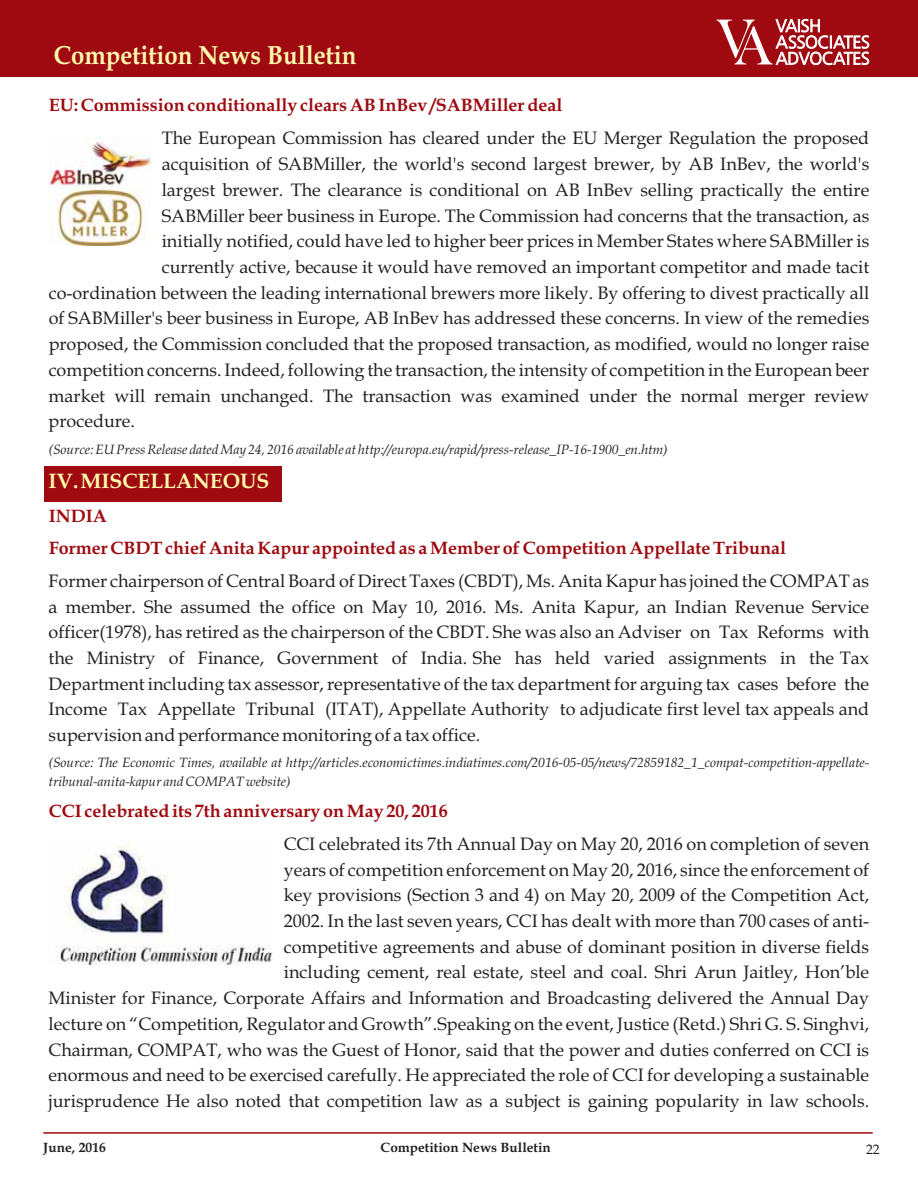
<style>
.page{position:relative;width:918px;height:1188px;background:#fff}
.page>*{position:absolute;margin:0;border:0;box-sizing:border-box;transform-origin:0 0}
.t1{font:700 26.25px "Book Antiqua";color:#fff9ae;scale:.91 1}
.t2{font:700 21px "Book Antiqua";color:#fff9ae}
.t3{font:18px/25.7px "Book Antiqua";color:#231f20;text-align:justify}
.t4{font:700 18px/32.1px "Book Antiqua";color:#9e0a0f}
.t5{font:italic 13.5px/18.6px "Book Antiqua";color:#231f20}
.t6{font:700 13.5px "Book Antiqua";color:#231f20}
.t7{font:13.5px "Book Antiqua";color:#231f20}
</style>
<div class="page">
<div style="left:44px;top:466px;width:237px;height:36px;background:#9e0a0f"></div>
<div style="left:0;top:0;width:918px;height:77px;background:#9e0a0f"></div>
<hr style="left:43px;top:1132px;width:830px;height:2px;background:#9e0a0f">
<svg style="left:716px;top:19px;width:153px;height:46px"></svg>
<img style="left:50px;top:136px;width:101px;height:109px">
<img style="left:56px;top:845px;width:217px;height:120px">
<h1 class="t1" style="left:54px;top:45px;width:334px">Competition News Bulletin</h1>
<p class="t4" style="left:49px;top:91px;width:515px">EU: Commission conditionally clears AB InBev /SABMiller deal</p>
<p class="t3" style="left:162px;top:128px;width:709px">The European Commission has cleared under the EU Merger Regulation the proposed</p>
<p class="t3" style="left:162px;top:153px;width:709px">acquisition of SABMiller, the world's second largest brewer, by AB InBev, the world's</p>
<p class="t3" style="left:162px;top:179px;width:709px">largest brewer. The clearance is conditional on AB InBev selling practically the entire</p>
<p class="t3" style="left:162px;top:205px;width:709px">SABMiller beer business in Europe. The Commission had concerns that the transaction, as</p>
<p class="t3" style="left:162px;top:230px;width:709px">initially notified, could have led to higher beer prices in Member States where SABMiller is</p>
<p class="t3" style="left:162px;top:256px;width:709px">currently active, because it would have removed an important competitor and made tacit</p>
<p class="t3" style="left:49px;top:282px;width:822px">co-ordination between the leading international brewers more likely. By offering to divest practically all</p>
<p class="t3" style="left:49px;top:308px;width:822px">of SABMiller's beer business in Europe, AB InBev has addressed these concerns. In view of the remedies</p>
<p class="t3" style="left:49px;top:333px;width:822px">proposed, the Commission concluded that the proposed transaction, as modified, would no longer raise</p>
<p class="t3" style="left:49px;top:359px;width:822px">competition concerns. Indeed, following the transaction, the intensity of competition in the European beer</p>
<p class="t3" style="left:49px;top:385px;width:822px">market will remain unchanged. The transaction was examined under the normal merger review</p>
<p class="t3" style="left:49px;top:410px;width:88px">procedure.</p>
<p class="t5" style="left:49px;top:441px;width:621px">(Source: EU Press Release dated May 24, 2016 available at http://europa.eu/rapid/press-release_IP-16-1900_en.htm)</p>
<p class="t2" style="left:49px;top:473px;width:222px">IV.MISCELLANEOUS</p>
<p class="t4" style="left:49px;top:501px;width:739px">INDIA<br>Former CBDT chief Anita Kapur appointed as a Member of Competition Appellate Tribunal</p>
<p class="t3" style="left:49px;top:570px;width:822px">Former chairperson of Central Board of Direct Taxes (CBDT), Ms. Anita Kapur has joined the COMPAT as a member. She assumed the office on May 10, 2016. Ms. Anita Kapur, an Indian Revenue Service officer(1978), has retired as the chairperson of the CBDT. She was also an Adviser on Tax Reforms with the Ministry of Finance, Government of India. She has held varied assignments in the Tax Department including tax assessor, representative of the tax department for arguing tax cases before the Income Tax Appellate Tribunal (ITAT), Appellate Authority to adjudicate first level tax appeals and supervision and performance monitoring of a tax office.</p>
<p class="t5" style="left:49px;top:755px;width:822px">(Source: The Economic Times, available at http://articles.economictimes.indiatimes.com/2016-05-05/news/72859182_1_compat-competition-appellate&shy;tribunal-anita-kapur and COMPAT website)</p>
<p class="t4" style="left:49px;top:796px;width:401px">CCI celebrated its 7th anniversary on May 20, 2016</p>
<p class="t3" style="left:49px;top:833px;width:822px;text-align:right">CCI celebrated its 7th Annual Day on May 20, 2016 on completion of seven<br>years of competition enforcement on May 20, 2016, since the enforcement of<br>key provisions (Section 3 and 4) on May 20, 2009 of the Competition Act,<br>2002. In the last seven years, CCI has dealt with more than 700 cases of anti-<br>competitive agreements and abuse of dominant position in diverse fields<br>including cement, real estate, steel and coal. Shri Arun Jaitley, Hon’ble<br>Minister for Finance, Corporate Affairs and Information and Broadcasting delivered the Annual Day lecture on “Competition, Regulator and Growth”.Speaking on the event, Justice (Retd.) Shri G. S. Singhvi, Chairman, COMPAT, who was the Guest of Honor, said that the power and duties conferred on CCI is enormous and need to be exercised carefully. He appreciated the role of CCI for developing a sustainable jurisprudence He also noted that competition law as a subject is gaining popularity in law schools.</p>
<p class="t6" style="left:43px;top:1142px;width:64px">June, 2016</p>
<p class="t6" style="left:381px;top:1142px;width:172px">Competition News Bulletin</p>
<p class="t7" style="left:866px;top:1145px;width:15px">22</p>
</div>
